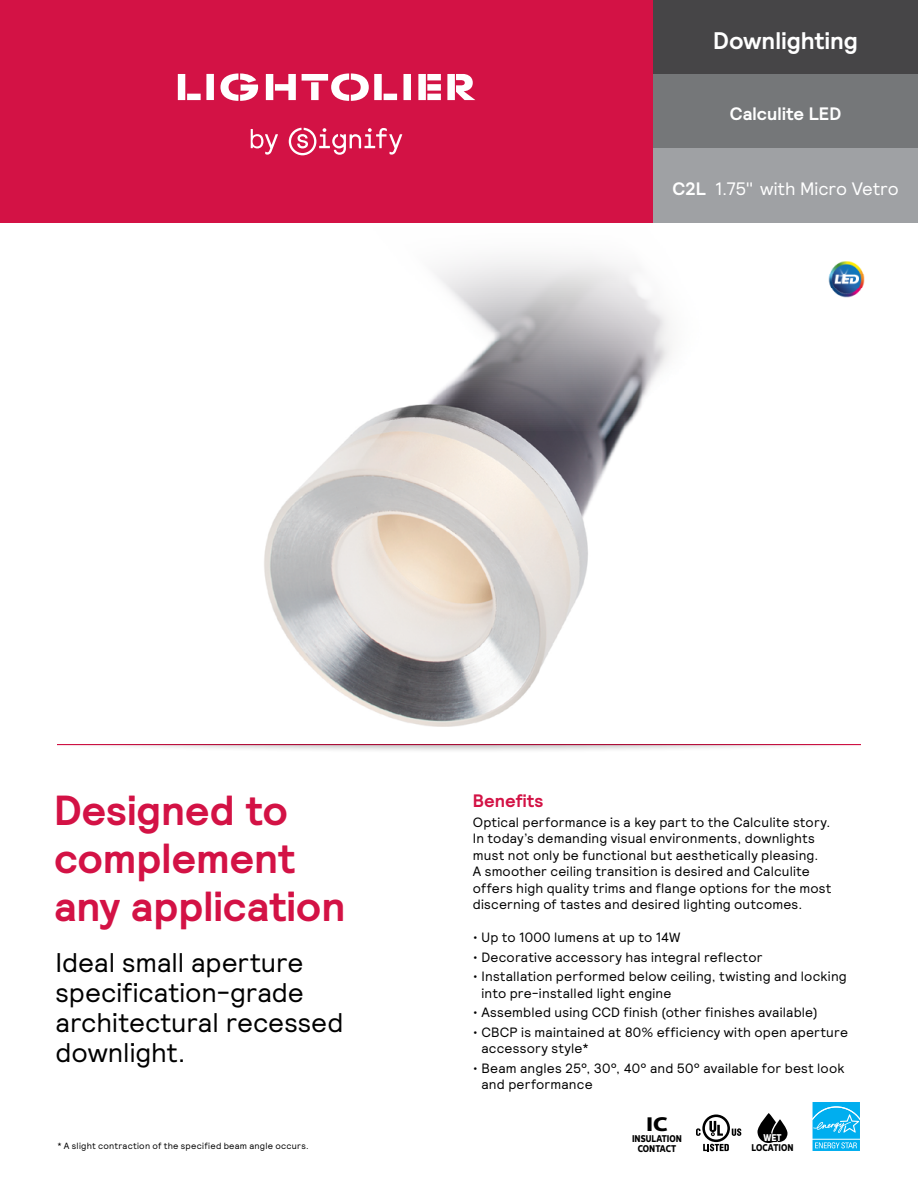
<style>
.page{position:relative;width:918px;height:1188px;background:#fff}
.page>*{position:absolute;margin:0;border:0;box-sizing:border-box;transform-origin:0 0}
.t1{font:700 42px/48px "Relative";letter-spacing:-.005em;color:#d31245}
.t2{font:27px/30px "Relative";color:#000}
.t3{font:700 24px "Relative";letter-spacing:.005em;color:#fff}
.t4{font:19.5px "Centrale Sans X Bold";color:#000;scale:1.1 1}
.t5{font:18px "Relative";letter-spacing:-.005em;color:#fff}
.t6{font:700 18px "Relative";letter-spacing:.005em;color:#fff}
.t7{font:700 18px "Relative";color:#d31245}
.t8{font:13.5px/16.5px "Relative";letter-spacing:.015em;color:#000}
.t9{font:9.75px/9.8px "Centrale Sans X Bold";color:#000;text-align:center;scale:.8 1}
.t10{font:9.75px "Centrale Sans X Bold";color:#fff;scale:.8 1}
.t11{font:9px "Relative";letter-spacing:.03em;color:#000}
.s1{font-weight:700}
</style>
<div class="page">
<div style="left:0;top:0;width:653px;height:223px;background:#d31245"></div>
<div style="left:653px;top:0;width:265px;height:74px;background:#464547"></div>
<div style="left:653px;top:74px;width:265px;height:74px;background:#757779"></div>
<div style="left:653px;top:148px;width:265px;height:75px;background:#9fa1a4"></div>
<svg style="left:178px;top:73px;width:297px;height:28px"></svg>
<svg style="left:251px;top:128px;width:151px;height:27px"></svg>
<img style="left:828px;top:261px;width:36px;height:36px">
<svg style="left:812px;top:1102px;width:1px;height:49px"></svg>
<svg style="left:813px;top:1148px;width:47px;height:3px"></svg>
<svg style="left:813px;top:1102px;width:47px;height:46px;background:#2bbbf1"></svg>
<svg style="left:703px;top:1144px;width:26px;height:7px"></svg>
<svg style="left:732px;top:1128px;width:9px;height:8px"></svg>
<svg style="left:702px;top:1114px;width:28px;height:28px"></svg>
<div style="left:705px;top:1117px;width:22px;height:23px;background:#fff;border-radius:50%"></div>
<svg style="left:709px;top:1121px;width:14px;height:15px"></svg>
<svg style="left:696px;top:1128px;width:5px;height:8px"></svg>
<svg style="left:758px;top:1113px;width:30px;height:30px"></svg>
<div style="left:37px;top:735px;width:843px;height:19px;background:#000;opacity:.3"></div>
<div style="left:27px;top:729px;width:864px;height:15px;background:#fff"></div>
<div style="left:6px;top:729px;width:51px;height:30px;background:#fff"></div>
<div style="left:861px;top:729px;width:51px;height:30px;background:#fff"></div>
<img style="left:264px;top:257px;width:407px;height:470px">
<h3 class="t3" style="left:713px;top:25px;width:146px">Downlighting</h3>
<h3 class="t6" style="left:730px;top:102px;width:113px">Calculite LED</h3>
<h3 class="t5" style="left:673px;top:177px;width:228px"><span class="s1">C2L</span> 1.75" with Micro Vetro</h3>
<h1 class="t1" style="left:54px;top:786px;width:293px">Designed to complement any application</h1>
<h2 class="t2" style="left:56px;top:947px;width:289px">Ideal small aperture specification-grade architectural recessed downlight.</h2>
<p class="t11" style="left:57px;top:1140px;width:253px">* A slight contraction of the specified beam angle occurs.</p>
<h3 class="t7" style="left:473px;top:789px;width:72px">Benefits</h3>
<p class="t8" style="left:473px;top:813px;width:360px">Optical performance is a key part to the Calculite story.<br>In today’s demanding visual environments, downlights must not only be functional but aesthetically pleasing.<br>A smoother ceiling transition is desired and Calculite offers high quality trims and flange options for the most discerning of tastes and desired lighting outcomes.</p>
<p class="t8" style="left:473px;top:929px;width:209px">• Up to 1000 lumens at up to 14W</p>
<p class="t8" style="left:473px;top:948px;width:291px">• Decorative accessory has integral reflector</p>
<p class="t8" style="left:482px;top:968px;width:367px;text-indent:-9px">• Installation performed below ceiling, twisting and locking into pre-installed light engine</p>
<p class="t8" style="left:473px;top:1004px;width:346px">• Assembled using CCD finish (other finishes available)</p>
<p class="t8" style="left:482px;top:1023px;width:368px;text-indent:-9px">• CBCP is maintained at 80% efficiency with open aperture accessory style*</p>
<p class="t8" style="left:482px;top:1059px;width:365px;text-indent:-9px">• Beam angles 25°, 30°, 40° and 50° available for best look and performance</p>
<h3 class="t4" style="left:646px;top:1112px;width:21px">IC</h3>
<p class="t9" style="left:632px;top:1133px;width:64px">INSULATION<br>CONTACT</p>
<p class="t10" style="left:763px;top:1132px;width:24px">WET</p>
<p class="t9" style="left:752px;top:1143px;width:54px">LOCATION</p>
</div>
